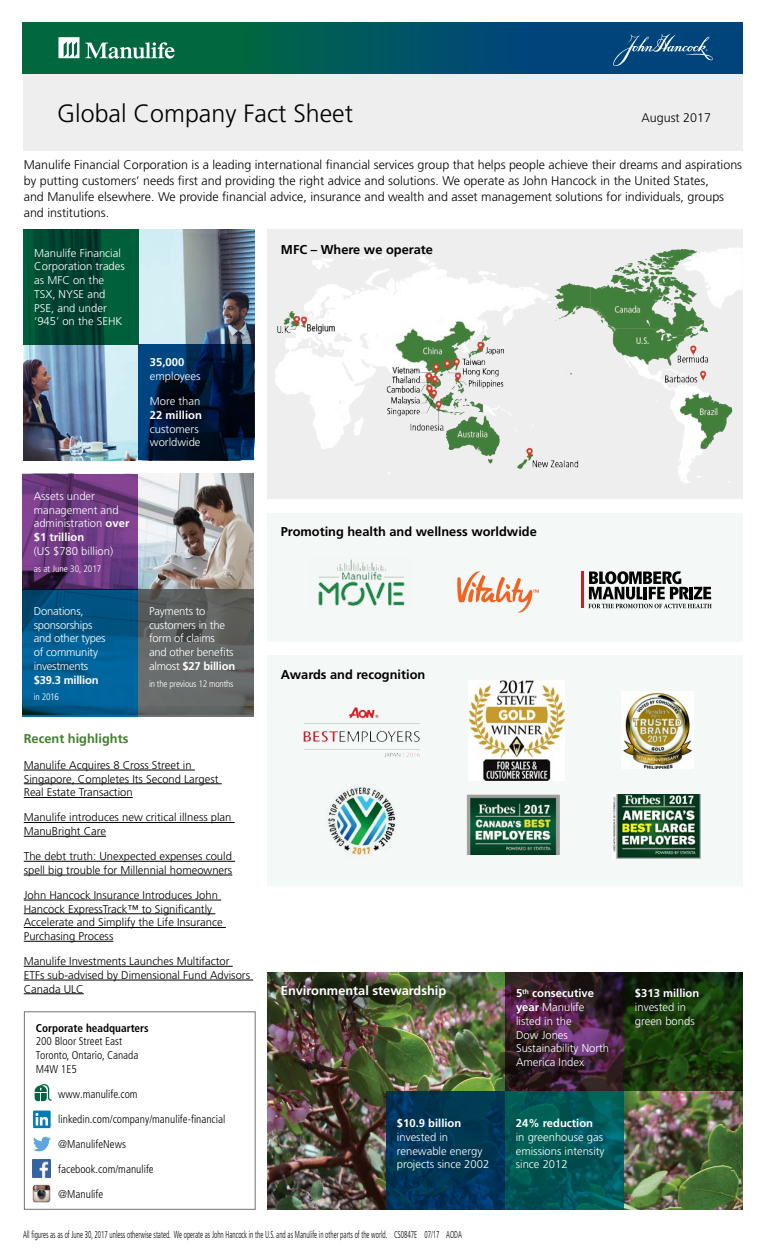
<style>
.page{position:relative;width:765px;height:1260px;background:#fff}
.page>*{position:absolute;margin:0;border:0;box-sizing:border-box;transform-origin:0 0}
.t1{font:300 25px "Frutiger LT Pro";color:#000}
.t2{font:700 12.75px "Frutiger LT Pro";color:#000}
.t3{font:700 12.75px "Frutiger LT Pro";color:#fff}
.t4{font:700 12.75px "Frutiger LT Pro";color:#417f2d}
.t5{font:300 12.5px/16.2px "Frutiger LT Pro";color:#000}
.t6{font:300 11.25px/13.8px "Frutiger LT Pro";color:#000}
.t7{font:300 11.25px/13.8px "Frutiger LT Pro";color:#fff}
.t8{font:300 condensed 11.25px/13.8px "Frutiger LT Pro";color:#000}
.t9{font:300 11.25px/13.8px "Frutiger LT Pro";letter-spacing:-.02em;color:#fff}
.t10{font:700 11.25px "Frutiger LT Pro";color:#fff}
.t11{font:700 condensed 11.25px "Frutiger LT Pro";color:#000}
.t12{font:700 11.25px "Frutiger LT Pro";letter-spacing:-.02em;color:#fff}
.t13{font:300 condensed 10px "Frutiger LT Pro";color:#000;scale:.7 1}
.t14{font:300 condensed 9.38px "Frutiger LT Pro";letter-spacing:-.02em;color:#fff}
.t15{font:300 condensed 9.38px "Frutiger LT Pro";color:#fff}
.s1{font-weight:700}
</style>
<div class="page">
<img style="left:267px;top:972px;width:475px;height:237px">
<div style="left:22px;top:22px;width:720px;height:52px;background:linear-gradient(to right,#006f32,#003d8a)"></div>
<svg style="left:612px;top:34px;width:103px;height:33px;background:#1e5a8b"></svg>
<svg style="left:85px;top:42px;width:90px;height:17px"></svg>
<svg style="left:58px;top:37px;width:21px;height:21px"></svg>
<div style="left:23px;top:74px;width:719px;height:76px;background:#eee"></div>
<img style="left:23px;top:229px;width:231px;height:231px">
<svg style="left:23px;top:229px;width:115px;height:116px;background:#004d33"></svg>
<img style="left:269px;top:973px;width:229px;height:40px;border-radius:50%">
<svg style="left:139px;top:345px;width:115px;height:115px;background:#001c3d"></svg>
<img style="left:138px;top:474px;width:116px;height:115px">
<svg style="left:22px;top:474px;width:116px;height:115px;background:#6b387d"></svg>
<svg style="left:22px;top:589px;width:116px;height:128px;background:#005a8c"></svg>
<svg style="left:138px;top:589px;width:116px;height:128px;background:#606362"></svg>
<img style="left:267px;top:229px;width:476px;height:270px">
<div style="left:267px;top:513px;width:475px;height:129px;background:#f4f8f6"></div>
<img style="left:318px;top:559px;width:87px;height:47px">
<svg style="left:457px;top:571px;width:82px;height:42px"></svg>
<svg style="left:588px;top:571px;width:124px;height:37px"></svg>
<hr style="left:581px;top:572px;width:3px;height:36px;background:#c72128">
<div style="left:267px;top:655px;width:475px;height:231px;background:#f4f8f6"></div>
<img style="left:303px;top:707px;width:117px;height:51px">
<img style="left:468px;top:680px;width:97px;height:100px">
<img style="left:621px;top:692px;width:71px;height:77px">
<img style="left:328px;top:787px;width:68px;height:70px">
<img style="left:466px;top:794px;width:93px;height:61px">
<img style="left:612px;top:794px;width:88px;height:64px">
<svg style="left:624px;top:972px;width:119px;height:119px;background:#18350d"></svg>
<svg style="left:505px;top:972px;width:119px;height:119px;background:#3a1f32"></svg>
<svg style="left:505px;top:1091px;width:118px;height:118px;background:#005958"></svg>
<svg style="left:386px;top:1091px;width:119px;height:118px;background:#003557"></svg>
<hr style="left:24px;top:770px;width:171px;height:1px;background:#000">
<hr style="left:24px;top:783px;width:198px;height:1px;background:#000">
<hr style="left:24px;top:797px;width:109px;height:1px;background:#000">
<hr style="left:24px;top:822px;width:211px;height:1px;background:#000">
<hr style="left:24px;top:836px;width:82px;height:1px;background:#000">
<hr style="left:24px;top:861px;width:211px;height:1px;background:#000">
<hr style="left:24px;top:875px;width:208px;height:1px;background:#000">
<hr style="left:24px;top:900px;width:197px;height:1px;background:#000">
<hr style="left:24px;top:913px;width:191px;height:1px;background:#000">
<hr style="left:24px;top:927px;width:202px;height:1px;background:#000">
<hr style="left:24px;top:941px;width:89px;height:1px;background:#000">
<hr style="left:24px;top:966px;width:209px;height:1px;background:#000">
<hr style="left:24px;top:980px;width:229px;height:1px;background:#000">
<hr style="left:24px;top:993px;width:60px;height:1px;background:#000">
<svg style="left:35px;top:1084px;width:17px;height:17px"></svg>
<div style="left:33px;top:1111px;width:18px;height:17px;background:#007bb6"></div>
<svg style="left:35px;top:1113px;width:13px;height:13px"></svg>
<svg style="left:33px;top:1137px;width:18px;height:14px"></svg>
<img style="left:33px;top:1160px;width:18px;height:18px">
<img style="left:33px;top:1184px;width:18px;height:18px">
<h1 class="t1" style="left:57px;top:98px;width:297px">Global Company Fact Sheet</h1>
<p class="t5" style="left:642px;top:109px;width:71px">August 2017</p>
<p class="t5" style="left:24px;top:156px;width:720px">Manulife Financial Corporation is a leading international financial services group that helps people achieve their dreams and aspirations by putting customers’ needs first and providing the right advice and solutions. We operate as John Hancock in the United States,<br>and Manulife elsewhere. We provide financial advice, insurance and wealth and asset management solutions for individuals, groups and institutions.</p>
<p class="t7" style="left:34px;top:246px;width:92px">Manulife Financial<br>Corporation trades as MFC on the<br>TSX, NYSE and<br>PSE, and under ‘945’ on the SEHK</p>
<p class="t10" style="left:150px;top:356px;width:36px">35,000</p>
<p class="t7" style="left:150px;top:369px;width:52px">employees</p>
<p class="t7" style="left:150px;top:394px;width:52px">More than</p>
<p class="t10" style="left:150px;top:408px;width:53px">22 million</p>
<p class="t7" style="left:150px;top:422px;width:52px">customers worldwide</p>
<p class="t2" style="left:281px;top:242px;width:154px">MFC – Where we operate</p>
<p class="t7" style="left:34px;top:489px;width:97px">Assets under management and administration <span class="s1">over $1 trillion</span></p>
<p class="t7" style="left:34px;top:544px;width:81px">(US $780 billion)</p>
<p class="t15" style="left:34px;top:563px;width:69px">as at June 30, 2017</p>
<p class="t9" style="left:34px;top:604px;width:73px">Donations, sponsorships and other types of community investments</p>
<p class="t12" style="left:34px;top:673px;width:66px">$39.3 million</p>
<p class="t14" style="left:34px;top:692px;width:27px">in 2016</p>
<p class="t9" style="left:149px;top:604px;width:88px">Payments to customers in the form of claims and other benefits almost <span class="s1">$27 billion</span></p>
<p class="t14" style="left:149px;top:678px;width:86px">in the previous 12 months</p>
<p class="t4" style="left:24px;top:731px;width:106px">Recent highlights</p>
<p class="t6" style="left:24px;top:758px;width:196px">Manulife Acquires 8 Cross Street in<br>Singapore, Completes Its Second Largest<br>Real Estate Transaction</p>
<p class="t6" style="left:24px;top:811px;width:209px">Manulife introduces new critical illness plan<br>ManuBright Care</p>
<p class="t6" style="left:24px;top:849px;width:210px">The debt truth: Unexpected expenses could spell big trouble for Millennial homeowners</p>
<p class="t6" style="left:24px;top:888px;width:200px">John Hancock Insurance Introduces John Hancock ExpressTrack™ to Significantly Accelerate and Simplify the Life Insurance Purchasing Process</p>
<p class="t6" style="left:24px;top:954px;width:228px">Manulife Investments Launches Multifactor<br>ETFs sub-advised by Dimensional Fund Advisors<br>Canada ULC</p>
<p class="t11" style="left:36px;top:1021px;width:114px">Corporate headquarters</p>
<p class="t8" style="left:36px;top:1035px;width:104px">200 Bloor Street East<br>Toronto, Ontario, Canada<br>M4W 1E5</p>
<p class="t8" style="left:58px;top:1087px;width:81px">www.manulife.com</p>
<p class="t8" style="left:58px;top:1112px;width:169px">linkedin.com/company/manulife‑financial</p>
<p class="t8" style="left:58px;top:1137px;width:69px">@ManulifeNews</p>
<p class="t8" style="left:58px;top:1162px;width:97px">facebook.com/manulife</p>
<p class="t8" style="left:58px;top:1187px;width:47px">@Manulife</p>
<p class="t2" style="left:281px;top:524px;width:258px">Promoting health and wellness worldwide</p>
<p class="t2" style="left:281px;top:667px;width:146px">Awards and recognition</p>
<p class="t3" style="left:281px;top:983px;width:167px">Environmental stewardship</p>
<p class="t10" style="left:635px;top:987px;width:66px">$313 million</p>
<p class="t7" style="left:635px;top:1000px;width:61px">invested in green bonds</p>
<p class="t7" style="left:516px;top:987px;width:95px"><span class="s1">5</span><sup>th</sup> <span class="s1">consecutive year</span> Manulife listed in the<br>Dow Jones<br>Sustainability North<br>America Index</p>
<p class="t10" style="left:397px;top:1117px;width:66px">$10.9 billion</p>
<p class="t7" style="left:397px;top:1130px;width:94px">invested in renewable energy projects since 2002</p>
<p class="t10" style="left:516px;top:1117px;width:79px">24% reduction</p>
<p class="t7" style="left:516px;top:1130px;width:90px">in greenhouse gas emissions intensity since 2012</p>
<p class="t13" style="left:23px;top:1228px;width:629px">All figures as as of June 30, 2017 unless otherwise stated. We operate as John Hancock in the U.S. and as Manulife in other parts of the world. CS0847E 07/17 AODA</p>
</div>
